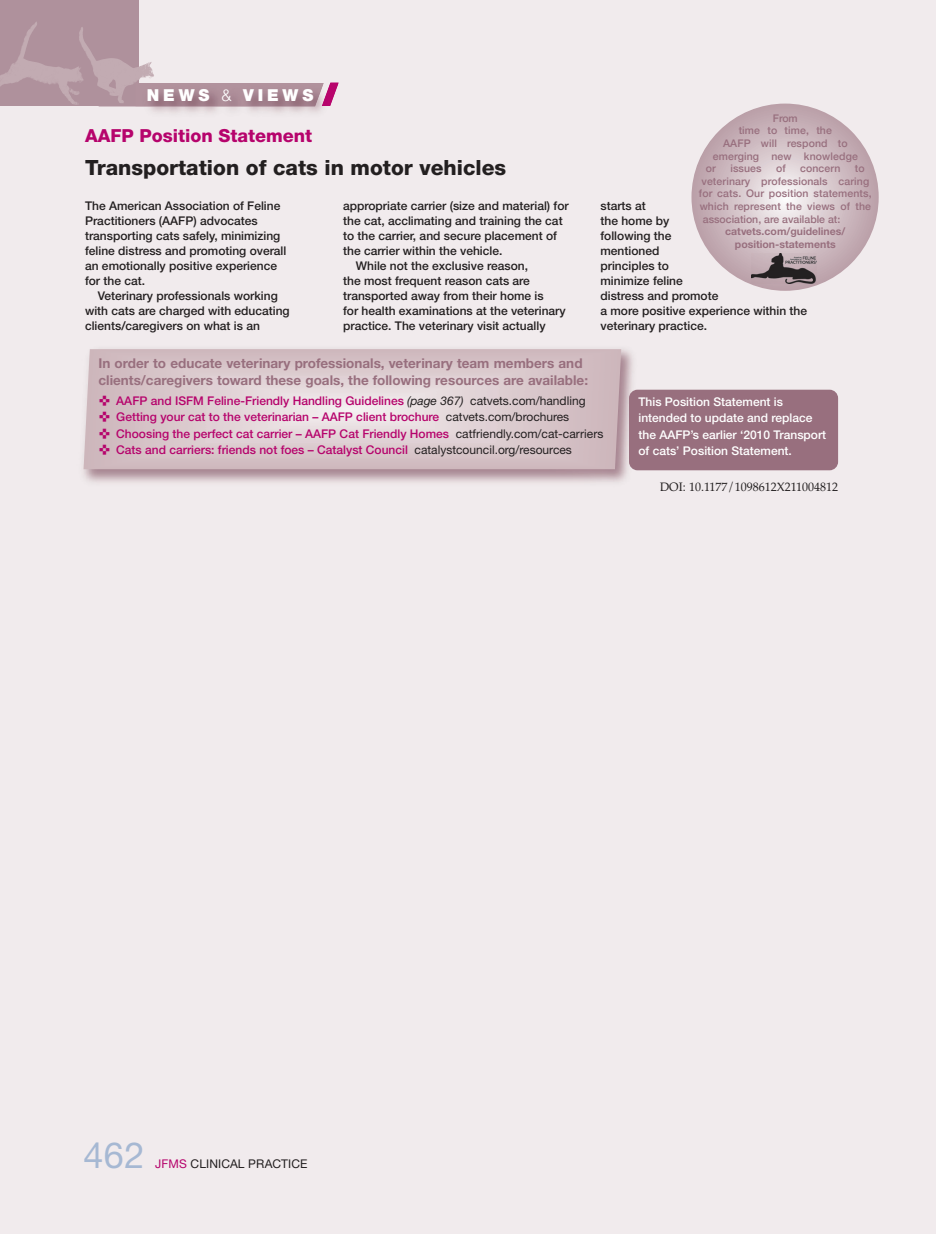
<style>
.page{position:relative;width:936px;height:1234px;background:#fff}
.page>*{position:absolute;margin:0;border:0;box-sizing:border-box;transform-origin:0 0}
.t1{font:36px "Helvetica Neue CE";color:#a6b8d3}
.t2{font:800 21px "Helvetica Neue CE";color:#231f20}
.t3{font:800 18px "Helvetica Neue CE";color:#b6036c}
.t4{font:900 16.5px "Helvetica Neue CE";letter-spacing:.235em;color:#fff}
.t5{font:700 13.5px/16.2px "Helvetica Neue CE";color:#986f7e}
.t6{font:500 12px/15px "Helvetica Neue CE";color:#231f20}
.t7{font:500 12px/16.5px "Helvetica Neue CE";color:#b6036c}
.t8{font:500 12px/16.5px "Helvetica Neue CE";color:#fff}
.t9{font:12px "Palatino";color:#231f20}
.t10{font:12px "Helvetica Neue CE";letter-spacing:.01em;color:#231f20}
.t11{font:500 10.5px "Helvetica Neue";letter-spacing:.01em;color:#986f7e}
.t12{font:700 10.5px/12.6px "Helvetica Neue CE";color:#986f7e;text-align:center}
.s1{font-family:"Helvetica Neue";font-weight:300}
.s2{font-weight:400;font-style:italic;color:#231f20}
.s3{font-weight:400;color:#231f20}
.s4{color:#b6036c}
</style>
<div class="page">
<div style="left:0;top:0;width:935px;height:1233px;background:#f1ebed"></div>
<img style="left:83px;top:349px;width:558px;height:134px">
<svg style="left:84px;top:349px;width:537px;height:120px;background:#d9c8cc"></svg>
<div style="left:629px;top:389px;width:209px;height:81px;background:#986f7e;border-radius:9px"></div>
<svg style="left:691px;top:104px;width:187px;height:187px"></svg>
<img style="left:751px;top:254px;width:65px;height:29px">
<div style="left:0;top:0;width:139px;height:106px;background:#af919c"></div>
<img style="left:161px;top:83px;width:177px;height:23px">
<img style="left:0;top:22px;width:161px;height:86px">
<svg style="left:100px;top:395px;width:9px;height:10px"></svg>
<svg style="left:100px;top:412px;width:9px;height:10px"></svg>
<svg style="left:100px;top:428px;width:9px;height:10px"></svg>
<svg style="left:100px;top:445px;width:9px;height:10px"></svg>
<h3 class="t4" style="left:147px;top:88px;width:168px">NEWS <span class="s1">&amp;</span> VIEWS</h3>
<h3 class="t3" style="left:85px;top:128px;width:229px">AAFP Position Statement</h3>
<h2 class="t2" style="left:85px;top:159px;width:422px">Transportation of cats in motor vehicles</h2>
<p class="t6" style="left:85px;top:199px;width:203px">The American Association of Feline<br>Practitioners (AAFP) advocates transporting cats safely, minimizing feline distress and promoting overall an emotionally positive experience for the cat.</p>
<p class="t6" style="left:85px;top:289px;width:206px;text-indent:13px">Veterinary professionals working with cats are charged with educating clients/caregivers on what is an</p>
<p class="t6" style="left:343px;top:199px;width:227px">appropriate carrier (size and material) for</p>
<p class="t6" style="left:343px;top:214px;width:221px">the cat, acclimating and training the cat</p>
<p class="t6" style="left:343px;top:229px;width:215px">to the carrier, and secure placement of</p>
<p class="t6" style="left:343px;top:244px;width:161px">the carrier within the vehicle.</p>
<p class="t6" style="left:356px;top:259px;width:174px">While not the exclusive reason,</p>
<p class="t6" style="left:343px;top:274px;width:188px">the most frequent reason cats are</p>
<p class="t6" style="left:343px;top:289px;width:202px">transported away from their home is</p>
<p class="t6" style="left:343px;top:304px;width:224px">for health examinations at the veterinary</p>
<p class="t6" style="left:343px;top:319px;width:204px">practice. The veterinary visit actually</p>
<p class="t5" style="left:98px;top:356px;width:491px">In order to educate veterinary professionals, veterinary team members and clients/caregivers toward these goals, the following resources are available:</p>
<p class="t11" style="left:773px;top:111px;width:26px">From</p>
<p class="t11" style="left:738px;top:124px;width:95px">time to time, the</p>
<p class="t11" style="left:723px;top:137px;width:126px">AAFP will respond to</p>
<p class="t11" style="left:712px;top:149px;width:146px">emerging new knowledge</p>
<p class="t11" style="left:706px;top:162px;width:12px">or</p>
<p class="t11" style="left:730px;top:162px;width:33px">issues</p>
<p class="t11" style="left:776px;top:162px;width:11px">of</p>
<p class="t11" style="left:800px;top:162px;width:42px">concern</p>
<p class="t11" style="left:854px;top:162px;width:11px">to</p>
<p class="t11" style="left:701px;top:174px;width:169px">veterinary professionals caring</p>
<p class="t11" style="left:699px;top:187px;width:174px">for cats. Our position statements,</p>
<p class="t11" style="left:699px;top:200px;width:173px">which represent the views of the</p>
<p class="t11" style="left:702px;top:212px;width:139px">association, are available at:</p>
<p class="t12" style="left:725px;top:226px;width:122px">catvets.com/guidelines/ position-statements</p>
<p class="t6" style="left:600px;top:199px;width:208px">starts at<br>the home by<br>following the<br>mentioned<br>principles to<br>minimize feline<br>distress and promote<br>a more positive experience within the veterinary practice.</p>
<p class="t7" style="left:116px;top:393px;width:488px">AAFP and ISFM Feline-Friendly Handling Guidelines <span class="s2">(page 367)</span> <span class="s3">catvets.com/handling </span>Getting your cat to the veterinarian – AAFP client brochure <span class="s3">catvets.com/brochures </span>Choosing the perfect cat carrier – AAFP Cat Friendly Homes <span class="s3">catfriendly.com/cat-carriers </span>Cats and carriers: friends not foes – Catalyst Council <span class="s3">catalystcouncil.org/resources</span></p>
<p class="t8" style="left:638px;top:394px;width:189px">This Position Statement is intended to update and replace the AAFP’s earlier ‘2010 Transport of cats’ Position Statement.</p>
<p class="t9" style="left:660px;top:480px;width:180px">DOI: 10.1177/1098612X211004812</p>
<h1 class="t1" style="left:83px;top:1141px;width:62px">462</h1>
<p class="t10" style="left:155px;top:1159px;width:154px"><span class="s4">JFMS</span> CLINICAL PRACTICE</p>
</div>
